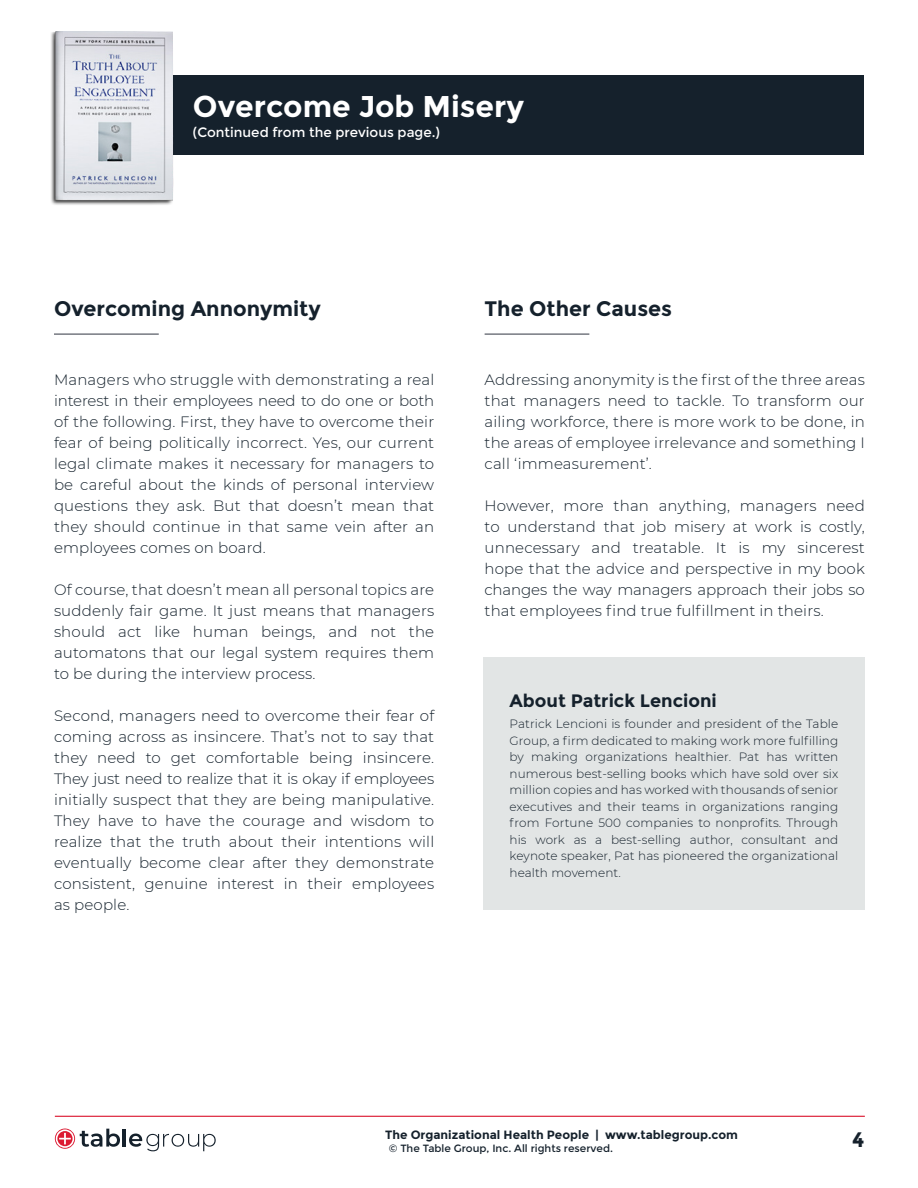
<style>
.page{position:relative;width:918px;height:1188px;background:#fff}
.page>*{position:absolute;margin:0;border:0;box-sizing:border-box;transform-origin:0 0}
.t1{font:700 30px "Montserrat";color:#fff}
.t2{font:700 21px "Montserrat";color:#15212c}
.t3{font:700 18px "Montserrat";color:#15212c}
.Paragraph_Style_1{font:300 15px/21px "Montserrat";letter-spacing:.01em;color:#14212c;text-align:justify}
.Paragraph_Style_1-2{font:13.5px "Montserrat";color:#fff}
.Paragraph_Style_1-3{font:300 12px/16.5px "Montserrat";letter-spacing:.01em;color:#15212c;text-align:justify}
.t4{font:700 12px "Montserrat";color:#15212c}
.t5{font:10.5px "Montserrat";color:#15212c}
</style>
<div class="page">
<hr style="left:55px;top:1116px;width:810px;height:1px;background:#dc1a32">
<hr style="left:123px;top:1129px;width:3px;height:18px;background:#15212c">
<svg style="left:55px;top:1129px;width:65px;height:20px"></svg>
<svg style="left:129px;top:1134px;width:87px;height:17px"></svg>
<hr style="left:54px;top:334px;width:105px;height:1px;background:#313641">
<hr style="left:485px;top:334px;width:104px;height:1px;background:#313641">
<div style="left:166px;top:76px;width:698px;height:79px;background:#15212c"></div>
<img style="left:51px;top:31px;width:131px;height:174px">
<div style="left:483px;top:657px;width:382px;height:253px;background:#e2e5e5"></div>
<p class="t1" style="left:193px;top:89px;width:333px">Overcome Job Misery</p>
<p class="Paragraph_Style_1-2" style="left:193px;top:124px;width:249px">(Continued from the previous page.)</p>
<p class="t2" style="left:54px;top:296px;width:268px">Overcoming Annonymity</p>
<p class="t2" style="left:485px;top:296px;width:189px">The Other Causes</p>
<p class="Paragraph_Style_1" style="left:54px;top:369px;width:382px">Managers who struggle with demonstrating a real interest in their employees need to do one or both of the following. First, they have to overcome their fear of being politically incorrect. Yes, our current legal climate makes it necessary for managers to be careful about the kinds of personal interview questions they ask. But that doesn’t mean that they should continue in that same vein after an employees comes on board.</p>
<p class="Paragraph_Style_1" style="left:54px;top:579px;width:382px">Of course, that doesn’t mean all personal topics are suddenly fair game. It just means that managers should act like human beings, and not the automatons that our legal system requires them to be during the interview process.</p>
<p class="Paragraph_Style_1" style="left:54px;top:705px;width:382px">Second, managers need to overcome their fear of coming across as insincere. That’s not to say that they need to get comfortable being insincere.<br>They just need to realize that it is okay if employees initially suspect that they are being manipulative.<br>They have to have the courage and wisdom to realize that the truth about their intentions will eventually become clear after they demonstrate consistent, genuine interest in their employees as people.</p>
<p class="Paragraph_Style_1" style="left:485px;top:369px;width:382px">Addressing anonymity is the first of the three areas that managers need to tackle. To transform our ailing workforce, there is more work to be done, in the areas of employee irrelevance and something I call ‘immeasurement’.</p>
<p class="Paragraph_Style_1" style="left:485px;top:495px;width:382px">However, more than anything, managers need to understand that job misery at work is costly, unnecessary and treatable. It is my sincerest hope that the advice and perspective in my book changes the way managers approach their jobs so that employees find true fulfillment in theirs.</p>
<p class="t3" style="left:509px;top:690px;width:209px">About Patrick Lencioni</p>
<p class="Paragraph_Style_1-3" style="left:509px;top:716px;width:330px">Patrick Lencioni is founder and president of the Table Group, a firm dedicated to making work more fulfilling by making organizations healthier. Pat has written numerous best-selling books which have sold over six million copies and has worked with thousands of senior executives and their teams in organizations ranging from Fortune 500 companies to nonprofits. Through his work as a best-selling author, consultant and keynote speaker, Pat has pioneered the organizational health movement.</p>
<p class="t4" style="left:385px;top:1128px;width:354px">The Organizational Health People | www.tablegroup.com</p>
<p class="t5" style="left:389px;top:1143px;width:226px">© The Table Group, Inc. All rights reserved.</p>
<p class="t2" style="left:852px;top:1127px;width:14px">4</p>
</div>
